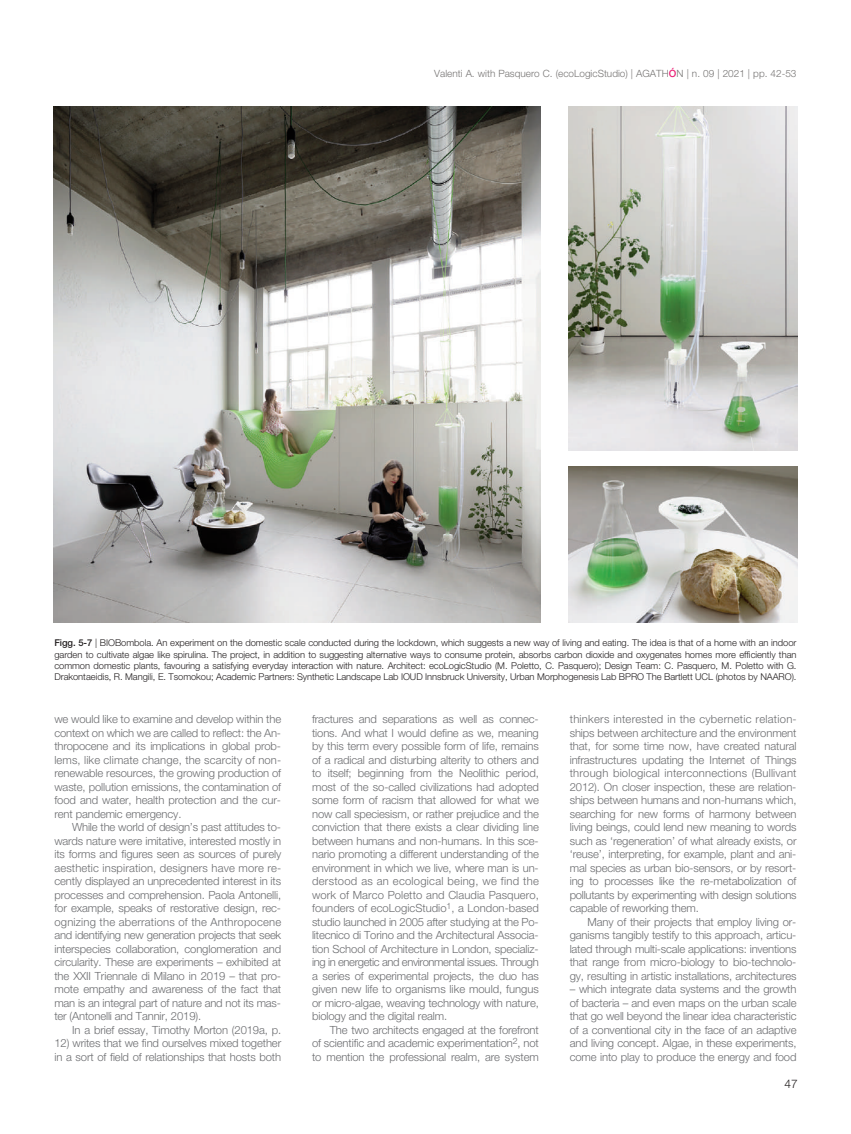
<style>
.page{position:relative;width:851px;height:1134px;background:#fff}
.page>*{position:absolute;margin:0;border:0;box-sizing:border-box;transform-origin:0 0}
.t1{font:300 11.88px "Helvetica Neue LT Std";color:#231f20}
.t2{font:300 11.25px/13.5px "Helvetica Neue LT Std";letter-spacing:-.01em;color:#6c6d70;text-align:justify}
.t3{font:300 10px "Helvetica Neue LT Std";color:#777574}
.t4{font:300 9.38px/11.2px "Helvetica Neue LT Std";letter-spacing:-.005em;color:#231f20;text-align:justify}
.s1{font-weight:500;color:#eb2277}
.s2{font-weight:500}
</style>
<div class="page">
<img style="left:53px;top:106px;width:487px;height:516px">
<img style="left:568px;top:467px;width:229px;height:155px">
<img style="left:568px;top:106px;width:229px;height:345px">
<p class="t3" style="left:434px;top:70px;width:364px">Valenti A. with Pasquero C. (ecoLogicStudio) | AGATH<span class="s1">Ó</span>N | n. 09 | 2021 | pp. 42-53</p>
<p class="t4" style="left:54px;top:638px;width:743px"><span class="s2">Figg. 5-7</span> | BIOBombola. An experiment on the domestic scale conducted during the lockdown, which suggests a new way of living and eating. The idea is that of a home with an indoor garden to cultivate algae like spirulina. The project, in addition to suggesting alternative ways to consume protein, absorbs carbon dioxide and oxygenates homes more efficiently than common domestic plants, favouring a satisfying everyday interaction with nature. Architect: ecoLogicStudio (M. Poletto, C. Pasquero); Design Team: C. Pasquero, M. Poletto with G.<br>Drakontaeidis, R. Mangili, E. Tsomokou; Academic Partners: Synthetic Landscape Lab IOUD Innsbruck University, Urban Morphogenesis Lab BPRO The Bartlett UCL (photos by NAARO).</p>
<p class="t2" style="left:54px;top:713px;width:228px">we would like to examine and develop within the context on which we are called to reflect: the An&shy;thropocene and its implications in global prob&shy;lems, like climate change, the scarcity of non&shy;renewable resources, the growing production of waste, pollution emissions, the contamination of food and water, health protection and the cur&shy;rent pandemic emergency.</p>
<p class="t2" style="left:54px;top:821px;width:228px;text-indent:18px">While the world of design’s past attitudes to&shy;wards nature were imitative, interested mostly in its forms and figures seen as sources of purely aesthetic inspiration, designers have more re&shy;cently displayed an unprecedented interest in its processes and comprehension. Paola Antonelli, for example, speaks of restorative design, rec&shy;ognizing the aberrations of the Anthropocene and identifying new generation projects that seek interspecies collaboration, conglomeration and circularity. These are experiments – exhibited at the XXII Triennale di Milano in 2019 – that pro&shy;mote empathy and awareness of the fact that man is an integral part of nature and not its mas&shy;ter (Antonelli and Tannir, 2019).</p>
<p class="t2" style="left:72px;top:1024px;width:210px">In a brief essay, Timothy Morton (2019a, p.</p>
<p class="t2" style="left:54px;top:1037px;width:228px">12) writes that we find ourselves mixed together in a sort of field of relationships that hosts both</p>
<p class="t2" style="left:312px;top:713px;width:228px">fractures and separations as well as connec&shy;tions. And what I would define as we, meaning by this term every possible form of life, remains of a radical and disturbing alterity to others and to itself; beginning from the Neolithic period, most of the so-called civilizations had adopted some form of racism that allowed for what we now call speciesism, or rather prejudice and the conviction that there exists a clear dividing line between humans and non-humans. In this sce&shy;nario promoting a different understanding of the environment in which we live, where man is un&shy;derstood as an ecological being, we find the work of Marco Poletto and Claudia Pasquero, founders of ecoLogicStudio<sup>1</sup>, a London-based studio launched in 2005 after studying at the Po&shy;litecnico di Torino and the Architectural Associa&shy;tion School of Architecture in London, specializ&shy;ing in energetic and environmental issues. Through a series of experimental projects, the duo has given new life to organisms like mould, fungus or micro-algae, weaving technology with nature, biology and the digital realm.</p>
<p class="t2" style="left:312px;top:1024px;width:228px;text-indent:18px">The two architects engaged at the forefront of scientific and academic experimentation<sup>2</sup>, not to mention the professional realm, are system</p>
<p class="t2" style="left:569px;top:713px;width:228px">thinkers interested in the cybernetic relation&shy;ships between architecture and the environment that, for some time now, have created natural infrastructures updating the Internet of Things through biological interconnections (Bullivant 2012). On closer inspection, these are relation&shy;ships between humans and non-humans which, searching for new forms of harmony between living beings, could lend new meaning to words such as ‘regeneration’ of what already exists, or ‘reuse’, interpreting, for example, plant and ani&shy;mal species as urban bio-sensors, or by resort&shy;ing to processes like the re-metabolization of pollutants by experimenting with design solutions capable of reworking them.</p>
<p class="t2" style="left:569px;top:916px;width:228px;text-indent:18px">Many of their projects that employ living or&shy;ganisms tangibly testify to this approach, articu&shy;lated through multi-scale applications: inventions that range from micro-biology to bio-technolo&shy;gy, resulting in artistic installations, architectures</p>
<p class="t2" style="left:569px;top:983px;width:228px">– which integrate data systems and the growth of bacteria – and even maps on the urban scale that go well beyond the linear idea characteristic of a conventional city in the face of an adaptive and living concept. Algae, in these experiments, come into play to produce the energy and food</p>
<p class="t1" style="left:784px;top:1079px;width:15px">47</p>
</div>
